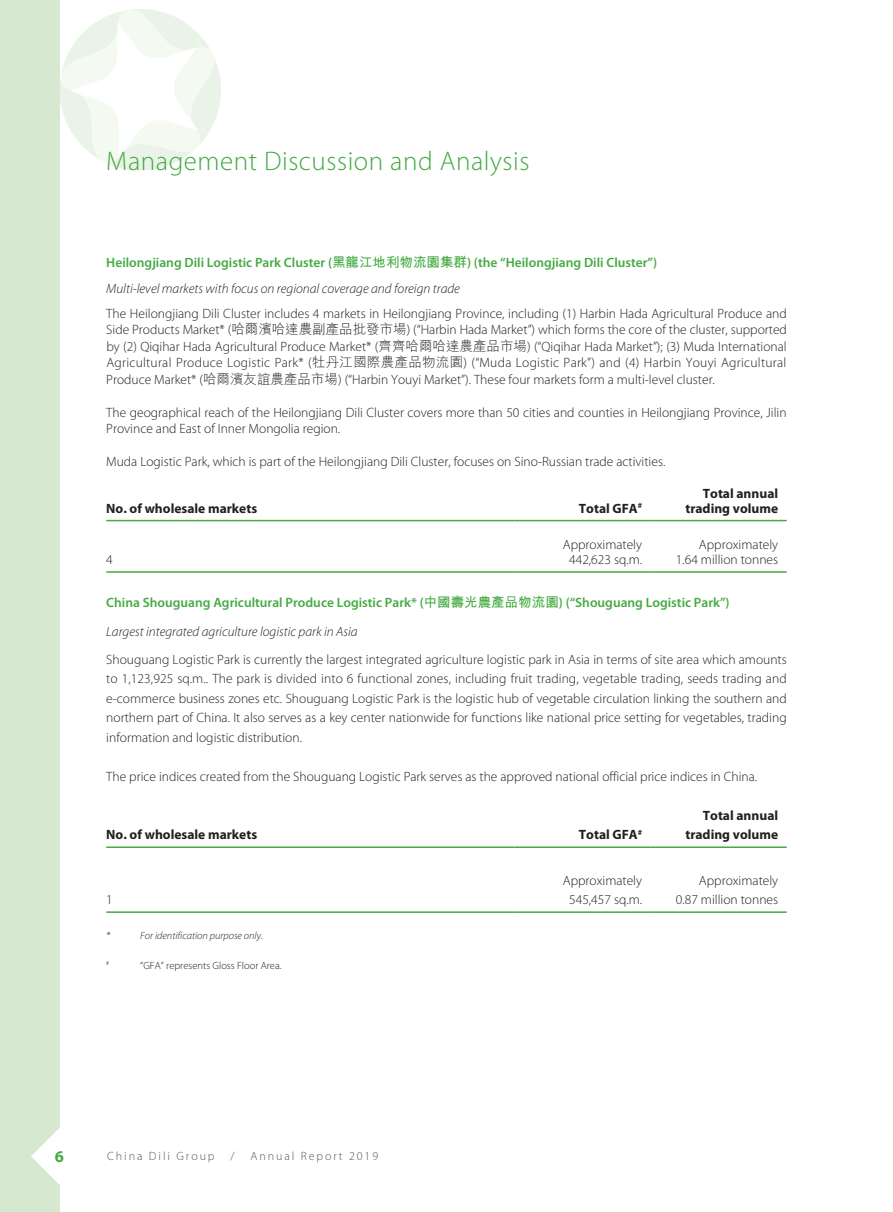
<style>
.page{position:relative;width:893px;height:1212px;background:#fff}
.page>*{position:absolute;margin:0;border:0;box-sizing:border-box;transform-origin:0 0}
.t1{font:300 27px "Myriad Pro";letter-spacing:.02em;color:#44aa42}
.t2{font:700 16.5px "Myriad Pro";color:#44aa42}
.t3{font:300 13.5px/19.5px "Myriad Pro";color:#231f20;text-align:justify}
.t4{font:600 13.5px/25.5px "Myriad Pro";color:#44aa42}
.t5{font:700 13.5px/15px "Myriad Pro";color:#231f20;text-align:right}
.t6{font:300 12px "Myriad Pro";letter-spacing:.16em;color:#57585a}
.t7{font:italic 300 10.5px "Myriad Pro";color:#231f20}
.t8{font:300 10.5px "Myriad Pro";color:#231f20}
.t9{font:300 6.15px "Myriad Pro";color:#231f20}
.s1{font-family:"M Hei HK";font-weight:700}
.s2{font-weight:300;font-style:italic;color:#231f20}
.s3{font-family:"M Hei HK"}
</style>
<div class="page">
<svg style="left:60px;top:9px;width:161px;height:162px"></svg>
<div style="left:0;top:0;width:60px;height:1212px;background:#d6e8d0"></div>
<svg style="left:31px;top:1128px;width:29px;height:57px"></svg>
<hr style="left:106px;top:520px;width:408px;height:1px;background:#44aa42">
<hr style="left:514px;top:520px;width:137px;height:1px;background:#44aa42">
<hr style="left:651px;top:520px;width:136px;height:1px;background:#44aa42">
<hr style="left:106px;top:571px;width:408px;height:2px;background:#44aa42">
<hr style="left:514px;top:571px;width:137px;height:2px;background:#44aa42">
<hr style="left:651px;top:571px;width:136px;height:2px;background:#44aa42">
<hr style="left:106px;top:846px;width:408px;height:2px;background:#44aa42">
<hr style="left:514px;top:846px;width:137px;height:2px;background:#44aa42">
<hr style="left:651px;top:846px;width:136px;height:2px;background:#44aa42">
<hr style="left:106px;top:911px;width:408px;height:2px;background:#44aa42">
<hr style="left:514px;top:911px;width:137px;height:2px;background:#44aa42">
<hr style="left:651px;top:911px;width:136px;height:2px;background:#44aa42">
<h1 class="t1" style="left:106px;top:145px;width:425px">Management Discussion and Analysis</h1>
<p class="t4" style="left:106px;top:250px;width:552px">Heilongjiang Dili Logistic Park Cluster (<span class="s1">黑龍江地利物流園集群</span>) (the “Heilongjiang Dili Cluster”)<br><span class="s2">Multi-level markets with focus on regional coverage and foreign trade</span></p>
<p class="t3" style="left:106px;top:305px;width:682px;line-height:16.5px">The Heilongjiang Dili Cluster includes 4 markets in Heilongjiang Province, including (1) Harbin Hada Agricultural Produce and Side Products Market* (<span class="s3">哈爾濱哈達農副產品批發市場</span>) (“Harbin Hada Market”) which forms the core of the cluster, supported by (2) Qiqihar Hada Agricultural Produce Market* (<span class="s3">齊齊哈爾哈達農產品市場</span>) (“Qiqihar Hada Market”); (3) Muda International Agricultural Produce Logistic Park* (<span class="s3">牡丹江國際農產品物流園</span>) (“Muda Logistic Park”) and (4) Harbin Youyi Agricultural Produce Market* (<span class="s3">哈爾濱友誼農產品市場</span>) (“Harbin Youyi Market”). These four markets form a multi-level cluster.</p>
<p class="t3" style="left:106px;top:404px;width:682px;line-height:16.5px">The geographical reach of the Heilongjiang Dili Cluster covers more than 50 cities and counties in Heilongjiang Province, Jilin<br>Province and East of Inner Mongolia region.</p>
<p class="t3" style="left:106px;top:452px;width:561px">Muda Logistic Park, which is part of the Heilongjiang Dili Cluster, focuses on Sino-Russian trade activities.</p>
<p class="t5" style="left:106px;top:500px;width:152px">No. of wholesale markets</p>
<p class="t5" style="left:579px;top:500px;width:65px">Total GFA<sup>#</sup></p>
<p class="t5" style="left:685px;top:485px;width:94px">Total annual trading volume</p>
<p class="t3" style="left:563px;top:537px;width:81px;line-height:15px;text-align:center">Approximately<br>442,623 sq.m.</p>
<p class="t3" style="left:676px;top:537px;width:104px;line-height:15px;text-align:right">Approximately<br>1.64 million tonnes</p>
<p class="t4" style="left:106px;top:588px;width:625px;line-height:28.5px">China Shouguang Agricultural Produce Logistic Park* (<span class="s1">中國壽光農產品物流園</span>) (“Shouguang Logistic Park”)<br><span class="s2">Largest integrated agriculture logistic park in Asia</span></p>
<p class="t3" style="left:106px;top:649px;width:682px">Shouguang Logistic Park is currently the largest integrated agriculture logistic park in Asia in terms of site area which amounts to 1,123,925 sq.m.. The park is divided into 6 functional zones, including fruit trading, vegetable trading, seeds trading and e-commerce business zones etc. Shouguang Logistic Park is the logistic hub of vegetable circulation linking the southern and northern part of China. It also serves as a key center nationwide for functions like national price setting for vegetables, trading information and logistic distribution.</p>
<p class="t3" style="left:106px;top:766px;width:652px">The price indices created from the Shouguang Logistic Park serves as the approved national official price indices in China.</p>
<p class="t3" style="left:106px;top:550px;width:8px">4</p>
<p class="t5" style="left:106px;top:827px;width:152px">No. of wholesale markets</p>
<p class="t5" style="left:579px;top:827px;width:65px">Total GFA<sup>#</sup></p>
<p class="t5" style="left:685px;top:805px;width:94px;line-height:19.5px">Total annual trading volume</p>
<p class="t3" style="left:106px;top:890px;width:8px">1</p>
<p class="t7" style="left:106px;top:929px;width:6px">*</p>
<p class="t7" style="left:140px;top:929px;width:124px">For identification purpose only.</p>
<p class="t9" style="left:106px;top:959px;width:4px">#</p>
<p class="t8" style="left:140px;top:959px;width:143px">“GFA” represents Gloss Floor Area.</p>
<p class="t2" style="left:55px;top:1145px;width:11px">6</p>
<p class="t6" style="left:107px;top:1149px;width:109px">China Dili Group</p>
<p class="t6" style="left:230px;top:1149px;width:6px">/</p>
<p class="t6" style="left:250px;top:1149px;width:129px">Annual Report 2019</p>
<p class="t3" style="left:563px;top:870px;width:81px;text-align:center">Approximately<br>545,457 sq.m.</p>
<p class="t3" style="left:676px;top:870px;width:104px;text-align:right">Approximately<br>0.87 million tonnes</p>
</div>
